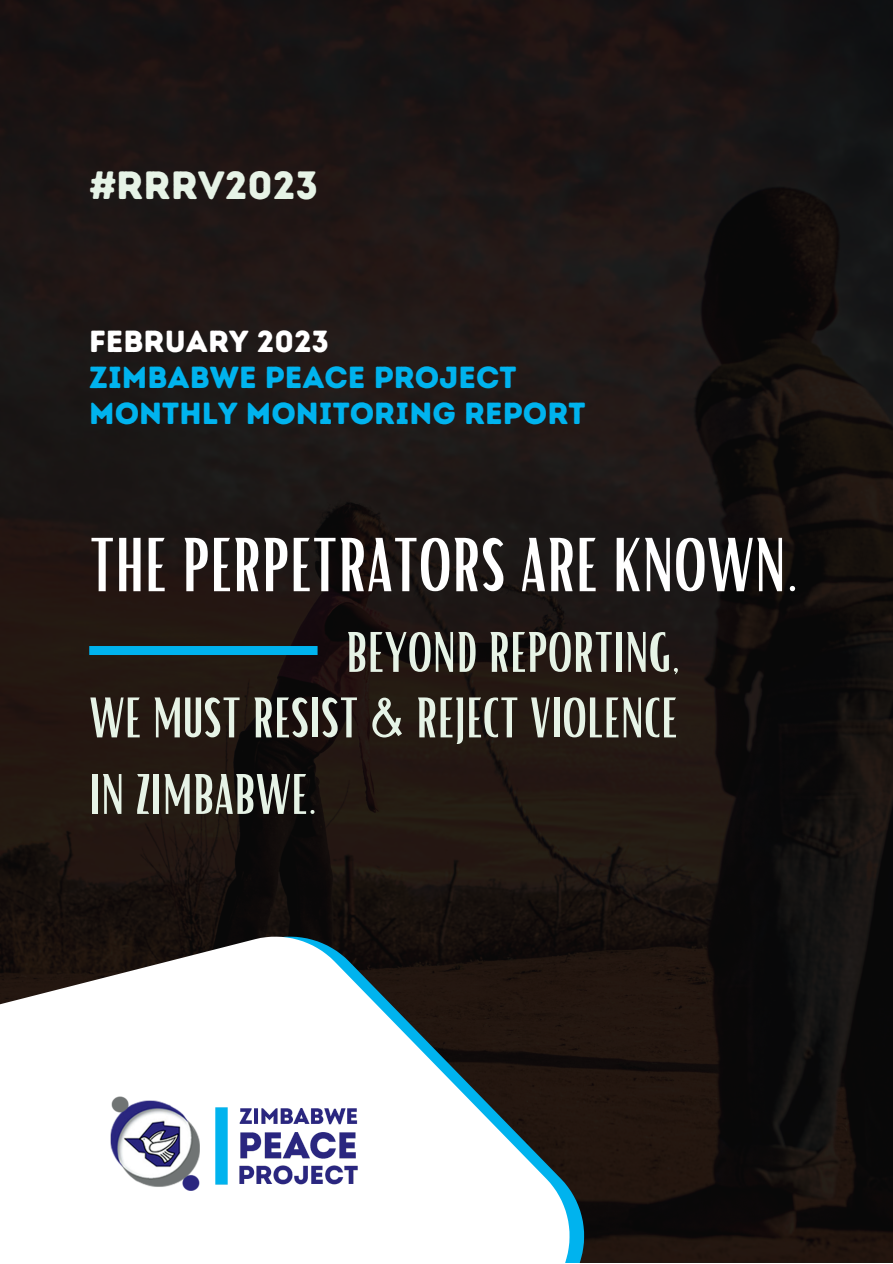
<style>
.page{position:relative;width:893px;height:1264px;background:#fff}
.page>*{position:absolute;margin:0;border:0;box-sizing:border-box;transform-origin:0 0}
.t1{font:73.8px "Bright";color:#fff}
.t2{font:55.05px/76.5px "Bright";color:#e6f3e6}
.t3{font:39.45px "Intro Rust Base";color:#e6f3e6}
.t4{font:30.45px/35.7px "Intro Rust Base";color:#00b3ee}
.t5{font:30.45px "Intro Rust Base";color:#fff}
</style>
<div class="page">
<img style="left:0;top:0;width:892px;height:1262px">
<div style="left:89px;top:646px;width:228px;height:9px;background:#00b3ee"></div>
<svg style="left:629px;top:846px;width:15px;height:416px;fill:#23160f"></svg>
<svg style="left:0;top:846px;width:629px;height:416px"></svg>
<img style="left:89px;top:1067px;width:316px;height:141px">
<p class="t3" style="left:89px;top:161px;width:230px">#RRRV2023</p>
<p class="t5" style="left:89px;top:323px;width:241px">FEBRUARY 2023</p>
<p class="t4" style="left:89px;top:360px;width:498px">ZIMBABWE PEACE PROJECT<br>MONTHLY MONITORING REPORT</p>
<h1 class="t1" style="left:89px;top:517px;width:711px">THE PERPETRATORS ARE KNOWN.</h1>
<p class="t2" style="left:346px;top:611px;width:336px">BEYOND REPORTING,</p>
<p class="t2" style="left:89px;top:677px;width:590px">WE MUST RESIST &amp; REJECT VIOLENCE<br>IN ZIMBABWE.</p>
</div>
